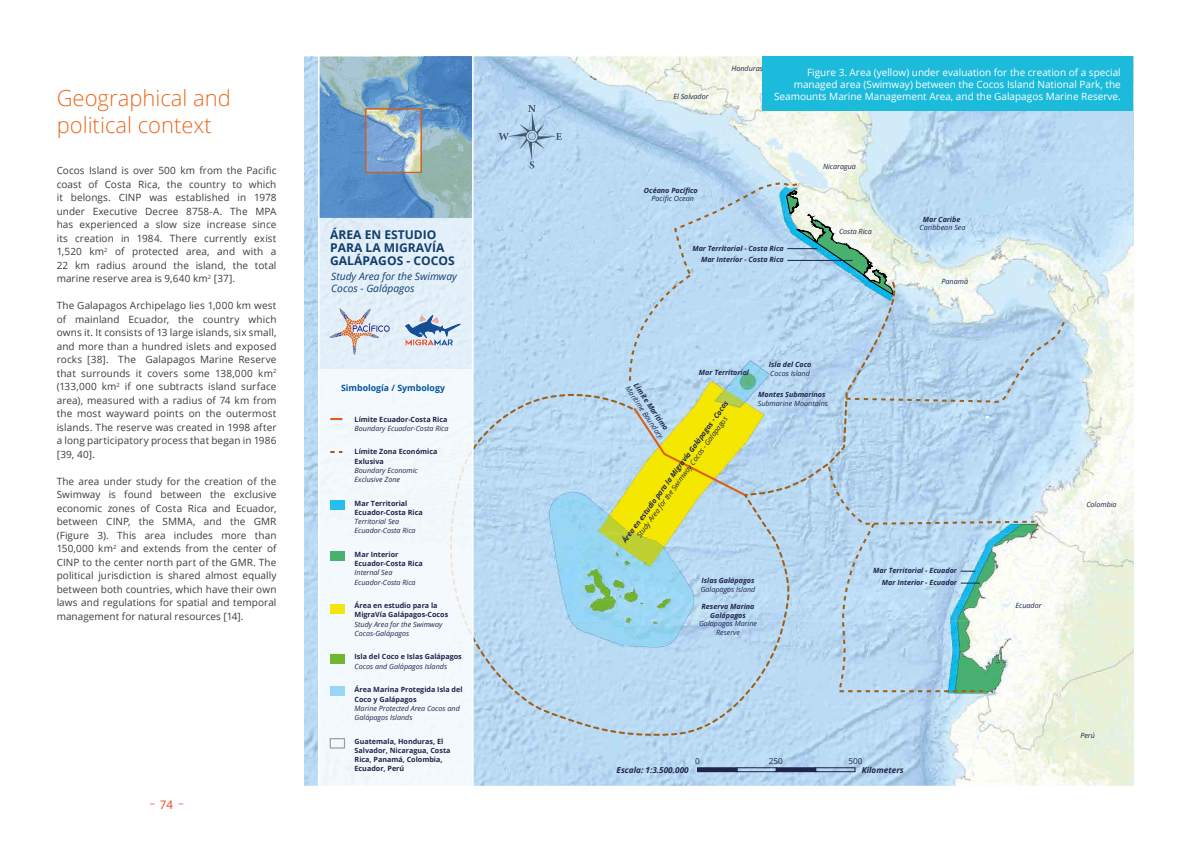
<style>
.page{position:relative;width:1191px;height:842px;background:#fff}
.page>*{position:absolute;margin:0;border:0;box-sizing:border-box;transform-origin:0 0}
.t1{font:300 22px/26.4px "Open Sans";color:#eb691d}
.t2{font:13px "Myriad Pro";color:#ea5435}
.t3{font:700 12.1px/13.2px "Open Sans";color:#123e6b}
.t4{font:italic 10.3px/12.3px "Open Sans";color:#123e6b}
.t5{font:10px/13.5px "Open Sans";letter-spacing:.005em;color:#3c3c3b;text-align:justify}
.t6{font:10px/12px "Open Sans";color:#fff;text-align:right}
.t7{font:700 8.8px "Open Sans";color:#0556a0}
.t8{font:italic 700 8.2px "Open Sans";color:#1f244b}
.t9{font:8.2px "Open Sans";color:#1f244b}
.t10{font:italic 7.2px/9.2px "Open Sans";color:#1f244b}
.t11{font:700 7.2px/9.2px "Open Sans";color:#1f244b}
.t12{font:italic 700 7.2px/11.3px "Open Sans";color:#1f244b;text-align:right}
</style>
<div class="page">
<img style="left:305px;top:57px;width:828px;height:728px">
<svg style="left:590px;top:68px;width:6px;height:12px"></svg>
<div style="left:697px;top:767px;width:40px;height:5px;border:1px solid #1f244b"></div>
<hr style="left:697px;top:768px;width:40px;height:4px;background:#1f244b">
<div style="left:736px;top:767px;width:41px;height:5px;border:1px solid #1f244b"></div>
<div style="left:776px;top:767px;width:40px;height:5px;border:1px solid #1f244b"></div>
<hr style="left:776px;top:768px;width:39px;height:4px;background:#1f244b">
<div style="left:815px;top:767px;width:40px;height:5px;border:1px solid #1f244b"></div>
<svg style="left:473px;top:280px;width:431px;height:456px;background:#b5d7ed"></svg>
<div style="left:319px;top:57px;width:154px;height:728px;background:#e3effa"></div>
<div style="left:319px;top:370px;width:154px;height:415px;background:#f4f9fd"></div>
<div style="left:330px;top:687px;width:14px;height:9px;background:#98d6f6"></div>
<div style="left:330px;top:738px;width:15px;height:11px;border:1px solid #9d9d9c"></div>
<div style="left:330px;top:654px;width:14px;height:10px;background:#70b630"></div>
<div style="left:330px;top:500px;width:14px;height:9px;background:#29bcef"></div>
<div style="left:330px;top:552px;width:14px;height:9px;background:#48b16d"></div>
<div style="left:330px;top:604px;width:14px;height:9px;background:#f2e612"></div>
<svg style="left:330px;top:418px;width:12px;height:2px"></svg>
<svg style="left:330px;top:451px;width:12px;height:2px"></svg>
<svg style="left:319px;top:57px;width:153px;height:161px;background:#73a0c4"></svg>
<hr style="left:318px;top:57px;width:1px;height:728px;background:#fff">
<hr style="left:472px;top:57px;width:1px;height:728px;background:#fff">
<svg style="left:330px;top:308px;width:60px;height:47px"></svg>
<img style="left:402px;top:307px;width:59px;height:41px">
<svg style="left:498px;top:105px;width:64px;height:64px;background:#aecde7"></svg>
<div style="left:365px;top:108px;width:57px;height:65px;border:1px solid #da5e13"></div>
<svg style="left:626px;top:180px;width:441px;height:513px;background:#bcd9df"></svg>
<div style="left:763px;top:57px;width:370px;height:54px;background:#1cbbdb"></div>
<h1 class="t1" style="left:57px;top:84px;width:176px">Geographical and political context</h1>
<p class="t5" style="left:57px;top:164px;width:221px">Cocos Island is over 500 km from the Pacific coast of Costa Rica, the country to which it belongs. CINP was established in 1978 under Executive Decree 8758-A. The MPA has experienced a slow size increase since its creation in 1984. There currently exist 1,520 km<sup>2</sup> of protected area, and with a 22 km radius around the island, the total marine reserve area is 9,640 km<sup>2</sup> [37].</p>
<p class="t5" style="left:57px;top:299px;width:221px">The Galapagos Archipelago lies 1,000 km west of mainland Ecuador, the country which owns it. It consists of 13 large islands, six small, and more than a hundred islets and exposed rocks [38]. The Galapagos Marine Reserve that surrounds it covers some 138,000 km<sup>2 </sup>(133,000 km<sup>2</sup> if one subtracts island surface area), measured with a radius of 74 km from the most wayward points on the outermost islands. The reserve was created in 1998 after a long participatory process that began in 1986 [39, 40].</p>
<p class="t5" style="left:57px;top:474px;width:221px">The area under study for the creation of the Swimway is found between the exclusive economic zones of Costa Rica and Ecuador, between CINP, the SMMA, and the GMR (Figure 3). This area includes more than 150,000 km<sup>2</sup> and extends from the center of CINP to the center north part of the GMR. The political jurisdiction is shared almost equally between both countries, which have their own laws and regulations for spatial and temporal management for natural resources [14].</p>
<h2 class="t2" style="left:160px;top:796px;width:15px">74</h2>
<p class="t3" style="left:330px;top:228px;width:126px">ÁREA EN ESTUDIO<br>PARA LA MIGRAVÍA<br>GALÁPAGOS - COCOS</p>
<p class="t4" style="left:331px;top:270px;width:127px">Study Area for the Swimway<br>Cocos - Galápagos</p>
<p class="t7" style="left:341px;top:382px;width:105px">Simbología / Symbology</p>
<p class="t11" style="left:354px;top:414px;width:94px">Límite Ecuador-Costa Rica</p>
<p class="t10" style="left:354px;top:423px;width:95px">Boundary Ecuador-Costa Rica</p>
<p class="t11" style="left:354px;top:447px;width:84px">Límite Zona Económica<br>Exlusiva</p>
<p class="t10" style="left:354px;top:465px;width:65px">Boundary Economic<br>Exclusive Zone</p>
<p class="t11" style="left:354px;top:498px;width:70px">Mar Territorial<br>Ecuador-Costa Rica</p>
<p class="t10" style="left:354px;top:517px;width:63px">Territorial Sea<br>Ecuador-Costa Rica</p>
<p class="t11" style="left:354px;top:549px;width:70px">Mar Interior<br>Ecuador-Costa Rica</p>
<p class="t10" style="left:354px;top:568px;width:63px">Internal Sea<br>Ecuador-Costa Rica</p>
<p class="t11" style="left:354px;top:601px;width:95px">Área en estudio para la<br>MigraVía Galápagos-Cocos</p>
<p class="t10" style="left:354px;top:619px;width:89px">Study Area for the Swimway<br>Cocos-Galápagos</p>
<p class="t11" style="left:354px;top:652px;width:109px">Isla del Coco e Islas Galápagos</p>
<p class="t10" style="left:354px;top:661px;width:94px">Cocos and Galápagos Islands</p>
<p class="t11" style="left:354px;top:685px;width:109px">Área Marina Protegida Isla del<br>Coco y Galápagos</p>
<p class="t10" style="left:354px;top:703px;width:107px">Marine Protected Area Cocos and<br>Galápagos Islands</p>
<p class="t11" style="left:354px;top:736px;width:97px">Guatemala, Honduras, El<br>Salvador, Nicaragua, Costa<br>Rica, Panamá, Colombia,<br>Ecuador, Perú</p>
<p class="t10" style="left:673px;top:91px;width:37px">El Salvador</p>
<p class="t10" style="left:731px;top:63px;width:33px">Honduras</p>
<p class="t6" style="left:774px;top:66px;width:348px">Figure 3. Area (yellow) under evaluation for the creation of a special managed area (Swimway) between the Cocos Island National Park, the<br>Seamounts Marine Management Area, and the Galapagos Marine Reserve.</p>
<p class="t12" style="left:644px;top:184px;width:55px">Océano Pacífico</p>
<p class="t10" style="left:651px;top:194px;width:44px">Pacific Ocean</p>
<p class="t10" style="left:823px;top:161px;width:34px">Nicaragua</p>
<p class="t10" style="left:839px;top:227px;width:34px">Costa Rica</p>
<p class="t12" style="left:923px;top:213px;width:39px">Mar Caribe</p>
<p class="t10" style="left:919px;top:223px;width:47px">Caribbean Sea</p>
<p class="t12" style="left:692px;top:242px;width:93px">Mar Territorial - Costa Rica<br>Mar Interior - Costa Rica</p>
<p class="t12" style="left:769px;top:359px;width:44px">Isla del Coco</p>
<p class="t12" style="left:699px;top:367px;width:52px">Mar Territorial</p>
<p class="t10" style="left:770px;top:368px;width:41px">Cocos Island</p>
<p class="t12" style="left:758px;top:389px;width:69px">Montes Submarinos</p>
<p class="t10" style="left:757px;top:398px;width:72px">Submarine Mountains</p>
<p class="t12" style="left:640px;top:381px;width:56px;rotate:56deg">Límite Marítimo</p>
<p class="t10" style="left:631px;top:384px;width:63px;rotate:56deg">Maritime Boundary</p>
<p class="t12" style="left:619px;top:539px;width:175px;rotate:-54deg">Área en estudio para la Migravía Galápagos - Cocos</p>
<p class="t10" style="left:635px;top:534px;width:149px;rotate:-54deg">Study Area for the Swimway Cocos - Galapagos</p>
<p class="t12" style="left:701px;top:575px;width:54px">Islas Galápagos</p>
<p class="t10" style="left:700px;top:584px;width:56px">Galapagos Island</p>
<p class="t12" style="left:701px;top:602px;width:54px;line-height:8.6px;text-align:center">Reserva Marina<br>Galápagos</p>
<p class="t10" style="left:699px;top:619px;width:59px;line-height:8.6px;text-align:center">Galapagos Marine<br>Reserve</p>
<p class="t10" style="left:941px;top:276px;width:28px">Panamá</p>
<p class="t12" style="left:873px;top:565px;width:85px">Mar Territorial - Ecuador<br>Mar Interior - Ecuador</p>
<p class="t9" style="left:695px;top:756px;width:6px">0</p>
<p class="t9" style="left:768px;top:756px;width:16px">250</p>
<p class="t9" style="left:848px;top:756px;width:16px">500</p>
<p class="t8" style="left:616px;top:764px;width:74px">Escala: 1:3.500.000</p>
<p class="t8" style="left:861px;top:764px;width:43px">Kilometers</p>
<p class="t10" style="left:1015px;top:601px;width:28px">Ecuador</p>
<p class="t10" style="left:1086px;top:500px;width:32px">Colombia</p>
<p class="t10" style="left:1080px;top:731px;width:16px">Perú</p>
</div>
